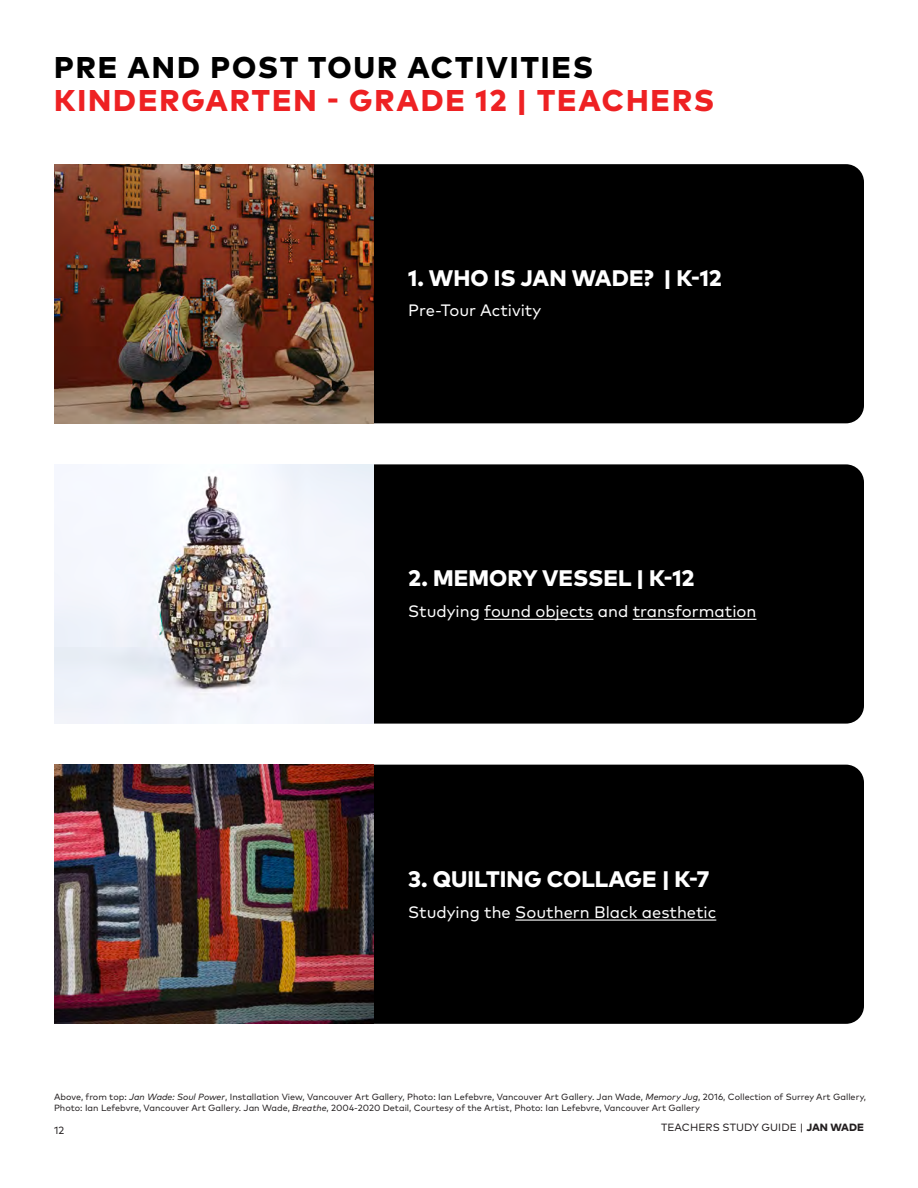
<style>
.page{position:relative;width:918px;height:1188px;background:#fff}
.page>*{position:absolute;margin:0;border:0;box-sizing:border-box;transform-origin:0 0}
.Heading_1{font:800 30px/33px "Mark Pro";letter-spacing:.065em;color:#ee2123}
.t1{font:800 22.5px "Mark Pro";letter-spacing:.005em;color:#fff}
.t2{font:16.5px "Mark Pro";color:#fff}
.t3{font:10.5px "Mark Pro";letter-spacing:.005em;color:#231f20}
.t4{font:9px/10.8px "Mark Pro";color:#231f20}
.s1{color:#000}
.s2{font-style:italic}
.s3{font-weight:800}
</style>
<div class="page">
<div style="left:54px;top:164px;width:810px;height:259px;background:#000;border-radius:18px"></div>
<div style="left:54px;top:464px;width:810px;height:260px;background:#000;border-radius:18px"></div>
<div style="left:54px;top:765px;width:810px;height:259px;background:#000;border-radius:18px"></div>
<img style="left:54px;top:464px;width:320px;height:260px">
<img style="left:54px;top:164px;width:320px;height:259px">
<img style="left:54px;top:765px;width:320px;height:259px">
<hr style="left:484px;top:619px;width:109px;height:1px;background:#fff">
<hr style="left:633px;top:619px;width:123px;height:1px;background:#fff">
<hr style="left:515px;top:920px;width:201px;height:1px;background:#fff">
<p class="Heading_1" style="left:54px;top:48px;width:662px"><span class="s1">PRE AND POST TOUR ACTIVITIES<br></span>KINDERGARTEN - GRADE 12 | TEACHERS</p>
<p class="t1" style="left:408px;top:260px;width:315px">1. WHO IS JAN WADE? | K-12</p>
<p class="t2" style="left:408px;top:298px;width:135px">Pre-Tour Activity</p>
<p class="t1" style="left:408px;top:561px;width:288px">2. MEMORY VESSEL | K-12</p>
<p class="t2" style="left:408px;top:599px;width:350px">Studying found objects and transformation</p>
<p class="t1" style="left:408px;top:862px;width:302px">3. QUILTING COLLAGE | K-7</p>
<p class="t2" style="left:408px;top:900px;width:310px">Studying the Southern Black aesthetic</p>
<p class="t4" style="left:54px;top:1091px;width:814px">Above, from top: <span class="s2">Jan Wade: Soul Power</span>, Installation View, Vancouver Art Gallery, Photo: Ian Lefebvre, Vancouver Art Gallery. Jan Wade, <span class="s2">Memory Jug</span>, 2016, Collection of Surrey Art Gallery,<br>Photo: Ian Lefebvre, Vancouver Art Gallery. Jan Wade, <span class="s2">Breathe</span>, 2004-2020 Detail, Courtesy of the Artist, Photo: Ian Lefebvre, Vancouver Art Gallery</p>
<p class="t3" style="left:54px;top:1123px;width:12px">12</p>
<p class="t3" style="left:661px;top:1120px;width:204px">TEACHERS STUDY GUIDE | <span class="s3">JAN WADE</span></p>
</div>
